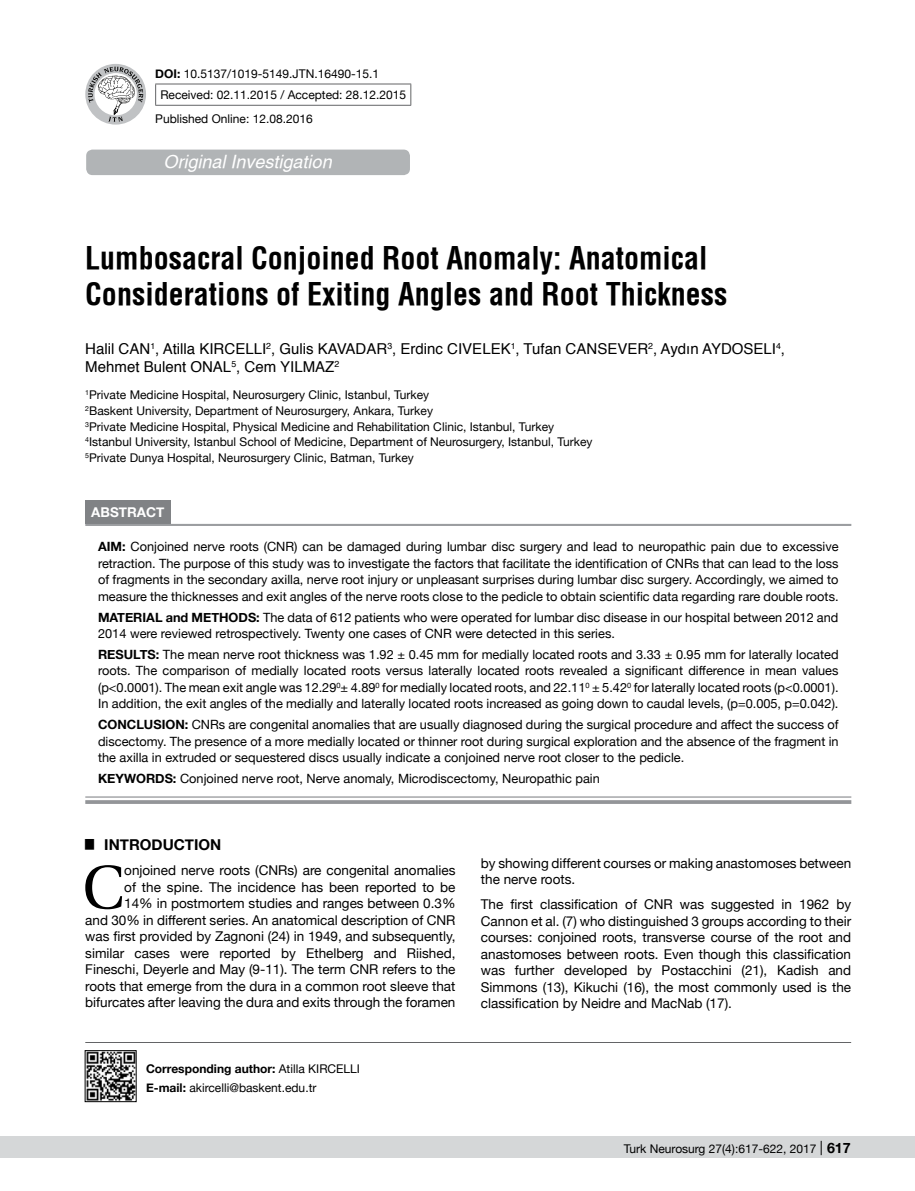
<style>
.page{position:relative;width:915px;height:1191px;background:#fff}
.page>*{position:absolute;margin:0;border:0;box-sizing:border-box;transform-origin:0 0}
.t1{font:61.2px "Utopia";color:#000}
.t2{font:700 30px/36px "Helvetica Condens";color:#000}
.t3{font:italic 500 18px "Helvetica";color:#fff}
.t4{font:15px/18px "Helvetica";color:#000}
.t5{font:700 15px "Helvetica Neue";color:#000}
.t6{font:13.5px/16.5px "Helvetica Neue";color:#000}
.t7{font:700 13.5px "Helvetica Neue";color:#fff}
.t8{font:12.75px/16.5px "Helvetica Neue";color:#000;text-align:justify}
.t9{font:700 12.75px "Helvetica Neue";color:#000}
.t10{font:12px/15.8px "Helvetica Neue";color:#000}
.s1{font-weight:700}
.s2{font-size:14.25px}
.s3{font-weight:700;font-size:14.25px}
</style>
<div class="page">
<div style="left:0;top:1136px;width:914px;height:22px;background:#d5d7d8"></div>
<div style="left:86px;top:150px;width:324px;height:25px;background:#b1b4b6;border-radius:6px"></div>
<hr style="left:85px;top:1042px;width:765px;height:1px;background:#636466">
<hr style="left:155px;top:84px;width:256px;height:1px;background:#636466">
<svg style="left:155px;top:84px;width:1px;height:21px"></svg>
<svg style="left:410px;top:84px;width:1px;height:21px"></svg>
<hr style="left:155px;top:105px;width:256px;height:1px;background:#636466">
<svg style="left:85px;top:64px;width:61px;height:61px"></svg>
<svg style="left:88px;top:67px;width:55px;height:55px"></svg>
<img style="left:87px;top:1052px;width:47px;height:47px">
<div style="left:85px;top:1050px;width:51px;height:51px;border:1px solid #000"></div>
<div style="left:85px;top:500px;width:85px;height:24px;background:#808285"></div>
<svg style="left:85px;top:797px;width:766px;height:1px"></svg>
<hr style="left:85px;top:524px;width:766px;height:1px;background:#939598">
<hr style="left:85px;top:525px;width:766px;height:1px;background:#939598">
<hr style="left:85px;top:796px;width:766px;height:1px;background:#939598">
<hr style="left:85px;top:800px;width:766px;height:4px;background:#9b9c9f">
<p class="t10" style="left:160px;top:63px;width:247px;line-height:21.9px;text-indent:-5px"><span class="s1">DOI:</span> 10.5137/1019-5149.JTN.16490-15.1<br>Received: 02.11.2015 / Accepted: 28.12.2015</p>
<p class="t10" style="left:155px;top:111px;width:159px">Published Online: 12.08.2016</p>
<h3 class="t3" style="left:163px;top:151px;width:170px">Original Investigation</h3>
<h2 class="t2" style="left:85px;top:240px;width:643px">Lumbosacral Conjoined Root Anomaly: Anatomical<br>Considerations of Exiting Angles and Root Thickness</h2>
<p class="t4" style="left:85px;top:340px;width:701px">Halil CAN<sup>1</sup>, Atilla KIRCELLI<sup>2</sup>, Gulis KAVADAR<sup>3</sup>, Erdinc CIVELEK<sup>1</sup>, Tufan CANSEVER<sup>2</sup>, Aydın AYDOSELI<sup>4</sup>,<br>Mehmet Bulent ONAL<sup>5</sup>, Cem YILMAZ<sup>2</sup></p>
<p class="t10" style="left:85px;top:388px;width:508px"><sup>1</sup>Private Medicine Hospital, Neurosurgery Clinic, Istanbul, Turkey<br><sup>2</sup>Baskent University, Department of Neurosurgery, Ankara, Turkey<br><sup>3</sup>Private Medicine Hospital, Physical Medicine and Rehabilitation Clinic, Istanbul, Turkey <sup>4</sup>Istanbul University, Istanbul School of Medicine, Department of Neurosurgery, Istanbul, Turkey <sup>5</sup>Private Dunya Hospital, Neurosurgery Clinic, Batman, Turkey</p>
<p class="t7" style="left:91px;top:502px;width:75px">ABSTRACT</p>
<p class="t8" style="left:98px;top:539px;width:741px"><span class="s1">AIM:</span> Conjoined nerve roots (CNR) can be damaged during lumbar disc surgery and lead to neuropathic pain due to excessive retraction. The purpose of this study was to investigate the factors that facilitate the identification of CNRs that can lead to the loss of fragments in the secondary axilla, nerve root injury or unpleasant surprises during lumbar disc surgery. Accordingly, we aimed to measure the thicknesses and exit angles of the nerve roots close to the pedicle to obtain scientific data regarding rare double roots.</p>
<p class="t9" style="left:98px;top:607px;width:10px">MATER</p>
<p class="t9" style="left:142px;top:607px;width:59px">IAL AND MET</p>
<p class="t9" style="left:219px;top:607px;width:20px">HODS</p>
<p class="t8" style="left:98px;top:609px;width:741px;text-indent:158px"><span class="s1">:</span> The data of 612 patients who were operated for lumbar disc disease in our hospital between 2012 and<br>2014 were reviewed retrospectively. Twenty one cases of CNR were detected in this series.</p>
<p class="t9" style="left:98px;top:644px;width:19px">RESU</p>
<p class="t8" style="left:98px;top:647px;width:741px;text-indent:35px"><span class="s1">LTS:</span> The mean nerve root thickness was 1.92 ± 0.45 mm for medially located roots and 3.33 ± 0.95 mm for laterally located roots. The comparison of medially located roots versus laterally located roots revealed a significant difference in mean values (p&lt;0.0001). The mean exit angle was 12.29<sup>0</sup>± 4.89<sup>0</sup> for medially located roots, and 22.11<sup>0</sup> ± 5.42<sup>0</sup> for laterally located roots (p&lt;0.0001).<br>In addition, the exit angles of the medially and laterally located roots increased as going down to caudal levels, (p=0.005, p=0.042).</p>
<p class="t9" style="left:98px;top:714px;width:20px">CONC</p>
<p class="t8" style="left:98px;top:717px;width:741px;text-indent:38px"><span class="s1">LUSION :</span> CNRs are congenital anomalies that are usually diagnosed during the surgical procedure and affect the success of discectomy. The presence of a more medially located or thinner root during surgical exploration and the absence of the fragment in the axilla in extruded or sequestered discs usually indicate a conjoined nerve root closer to the pedicle.</p>
<p class="t9" style="left:98px;top:768px;width:49px">KEYWORDS</p>
<p class="t8" style="left:173px;top:771px;width:428px"><span class="s1">:</span> Conjoined nerve root, Nerve anomaly, Microdiscectomy, Neuropathic pain</p>
<p class="t5" style="left:85px;top:833px;width:137px"><sup>█</sup> INTRODUCTION</p>
<h1 class="t1" style="left:82px;top:852px;width:43px">C</h1>
<p class="t6" style="left:85px;top:863px;width:371px;text-align:right">onjoined nerve roots (CNRs) are congenital anomalies<br>of the spine. The incidence has been reported to be<br>14% in postmortem studies and ranges between 0.3%<br>and 30% in different series. An anatomical description of CNR was first provided by Zagnoni (24) in 1949, and subsequently, similar cases were reported by Ethelberg and Riished, Fineschi, Deyerle and May (9-11). The term CNR refers to the roots that emerge from the dura in a common root sleeve that bifurcates after leaving the dura and exits through the foramen</p>
<p class="t10" style="left:146px;top:1060px;width:215px;line-height:18.6px"><span class="s1">CORRESPONDING AUTHOR:</span> Atilla KIRCELLI<br><span class="s1">E-MAIL:</span> akircelli@baskent.edu.tr</p>
<p class="t6" style="left:480px;top:855px;width:371px">by showing different courses or making anastomoses between the nerve roots.</p>
<p class="t6" style="left:480px;top:897px;width:371px;text-align:justify">The first classification of CNR was suggested in 1962 by Cannon et al. (7) who distinguished 3 groups according to their courses: conjoined roots, transverse course of the root and anastomoses between roots. Even though this classification was further developed by Postacchini (21), Kadish and Simmons (13), Kikuchi (16), the most commonly used is the classification by Neidre and MacNab (17).</p>
<p class="t10" style="left:623px;top:1141px;width:228px">Turk Neurosurg 27(4):617-622, 2017 <span class="s2">|</span> <span class="s3">617</span></p>
</div>
